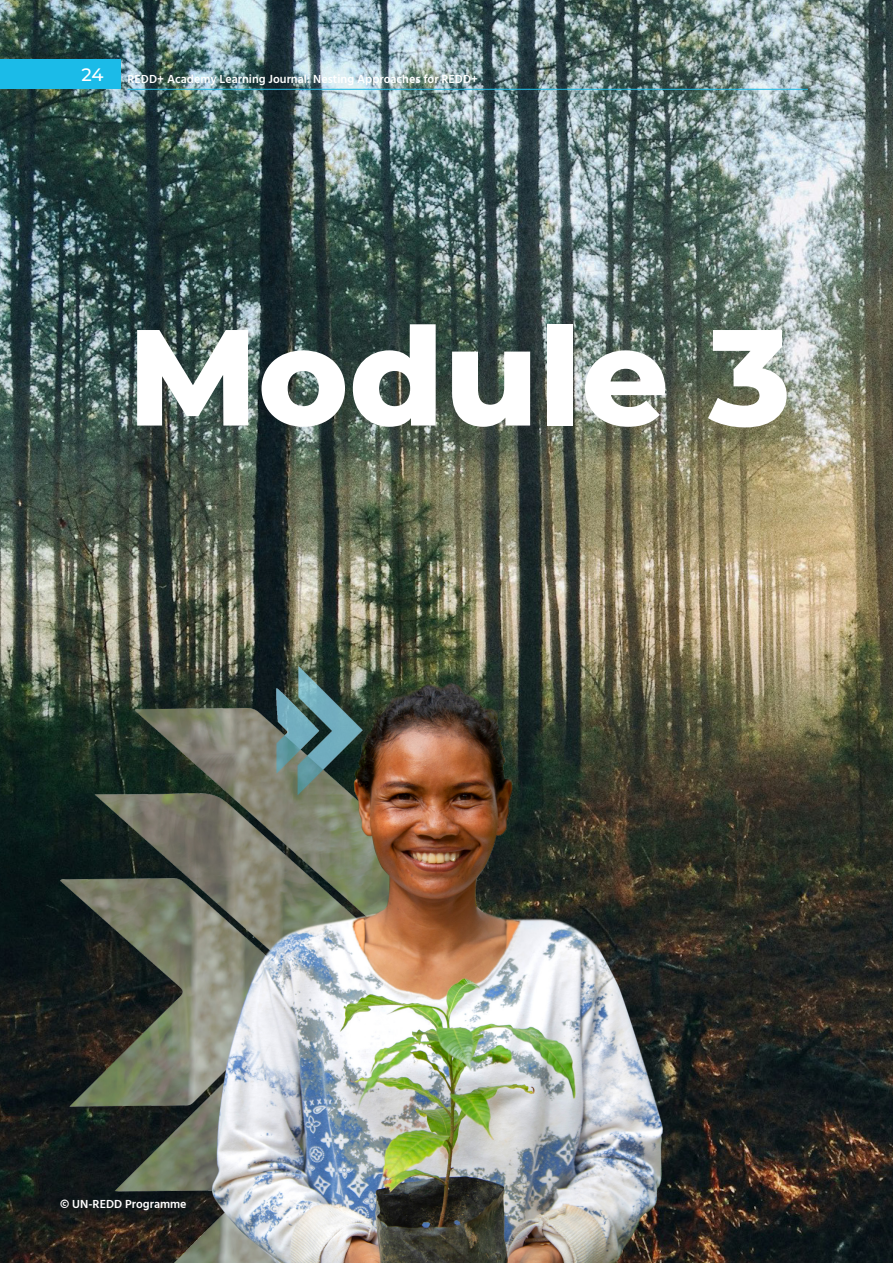
<style>
.page{position:relative;width:893px;height:1263px;background:#fff}
.page>*{position:absolute;margin:0;border:0;box-sizing:border-box;transform-origin:0 0}
.Module_number{font:800 136.5px "Montserrat";color:#fff}
.t1{font:500 18px "Montserrat";color:#fff}
.Running_hEADER{font:600 12px "Hind";color:#fff}
.Photo_copyright{font:600 12px "Hind";color:#fff}
</style>
<div class="page">
<img style="left:0;top:0;width:893px;height:1263px">
<div style="left:0;top:60px;width:120px;height:29px;background:#1bbbe8"></div>
<hr style="left:128px;top:89px;width:680px;height:1px;background:#1bbbe8">
<img style="left:33px;top:465px;width:860px;height:798px">
<h2 class="t1" style="left:81px;top:62px;width:24px">24</h2>
<p class="Running_hEADER" style="left:128px;top:70px;width:352px">REDD+ Academy Learning Journal: Nesting Approaches for REDD+</p>
<p class="Module_number" style="left:128px;top:277px;width:665px">Module 3</p>
<p class="Photo_copyright" style="left:60px;top:1196px;width:128px">© UN-REDD Programme</p>
</div>
